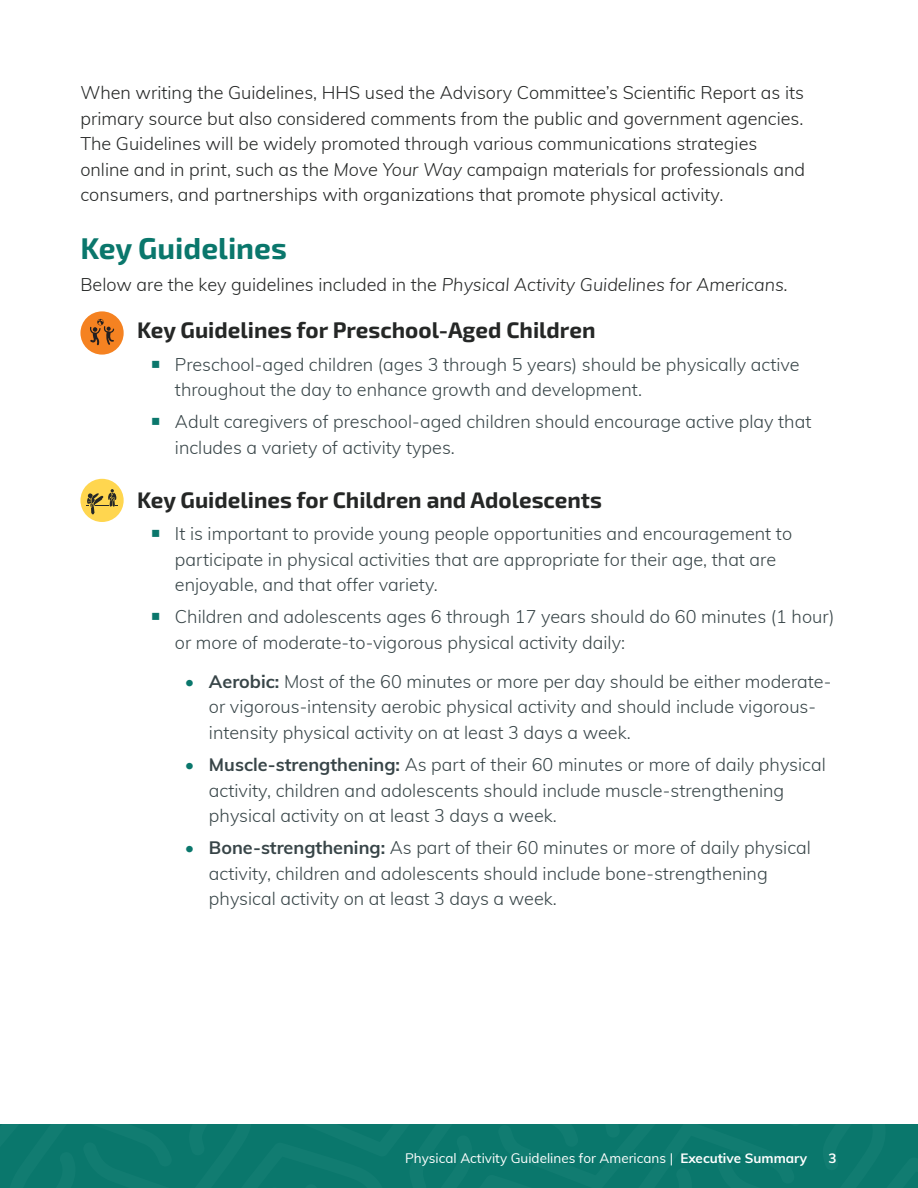
<style>
.page{position:relative;width:918px;height:1188px;background:#fff}
.page>*{position:absolute;margin:0;border:0;box-sizing:border-box;transform-origin:0 0}
.t1{font:700 30px "Exo 2";color:#0a776c}
.t2{font:700 22.5px "Exo 2";color:#252726}
.t3{font:300 18px/25.5px "Muli";color:#384548}
.t4{font:300 18px/25.5px "Muli";color:#252726}
.t5{font:italic 300 18px "Muli";color:#252726}
.t6{font:13.5px "Muli";color:#fff}
.t7{font:700 13.5px "Muli";color:#fff}
.s1{font-style:italic}
.s2{font-style:normal}
.s3{font-weight:700;color:#0a776c}
.s4{font-weight:700}
</style>
<div class="page">
<div style="left:0;top:1124px;width:918px;height:64px;background:#0a776c"></div>
<div style="left:80px;top:311px;width:44px;height:44px;background:#f58221;border-radius:50%"></div>
<svg style="left:90px;top:319px;width:24px;height:26px"></svg>
<div style="left:80px;top:479px;width:44px;height:43px;background:#ffd64f;border-radius:50%"></div>
<svg style="left:87px;top:489px;width:31px;height:25px"></svg>
<p class="t4" style="left:80px;top:79px;width:726px">When writing the Guidelines, HHS used the Advisory Committee’s Scientific Report as its primary source but also considered comments from the public and government agencies.<br>The Guidelines will be widely promoted through various communications strategies online and in print, such as the <span class="s1">Move Your Way</span> campaign materials for professionals and consumers, and partnerships with organizations that promote physical activity.</p>
<h2 class="t1" style="left:80px;top:226px;width:208px">Key Guidelines</h2>
<p class="t5" style="left:80px;top:272px;width:709px"><span class="s2">Below are the key guidelines included in the</span> Physical Activity Guidelines for Americans.</p>
<h3 class="t2" style="left:137px;top:313px;width:460px">Key Guidelines for Preschool-Aged Children</h3>
<p class="t3" style="left:175px;top:351px;width:626px">Preschool-aged children (ages 3 through 5 years) should be physically active throughout the day to enhance growth and development.</p>
<p class="t3" style="left:175px;top:408px;width:638px">Adult caregivers of preschool-aged children should encourage active play that includes a variety of activity types.</p>
<h3 class="t2" style="left:137px;top:483px;width:466px">Key Guidelines for Children and Adolescents</h3>
<p class="t3" style="left:175px;top:520px;width:619px">It is important to provide young people opportunities and encouragement to participate in physical activities that are appropriate for their age, that are enjoyable, and that offer variety.</p>
<p class="t3" style="left:175px;top:603px;width:661px">Children and adolescents ages 6 through 17 years should do 60 minutes (1 hour) or more of moderate-to-vigorous physical activity daily:</p>
<p class="t3" style="left:209px;top:668px;width:624px;text-indent:-24px"><span class="s3">•</span> <span class="s4">Aerobic:</span> Most of the 60 minutes or more per day should be either moderate&shy;or vigorous-intensity aerobic physical activity and should include vigorous&shy;intensity physical activity on at least 3 days a week.</p>
<p class="t3" style="left:209px;top:751px;width:618px;text-indent:-24px"><span class="s3">•</span> <span class="s4">Muscle-strengthening:</span> As part of their 60 minutes or more of daily physical activity, children and adolescents should include muscle-strengthening physical activity on at least 3 days a week.</p>
<p class="t3" style="left:209px;top:834px;width:604px;text-indent:-24px"><span class="s3">•</span> <span class="s4">Bone-strengthening:</span> As part of their 60 minutes or more of daily physical activity, children and adolescents should include bone-strengthening physical activity on at least 3 days a week.</p>
<p class="t6" style="left:405px;top:1149px;width:404px">Physical Activity Guidelines for Americans | <span class="s4">Executive Summary</span></p>
<p class="t7" style="left:828px;top:1148px;width:10px">3</p>
</div>
